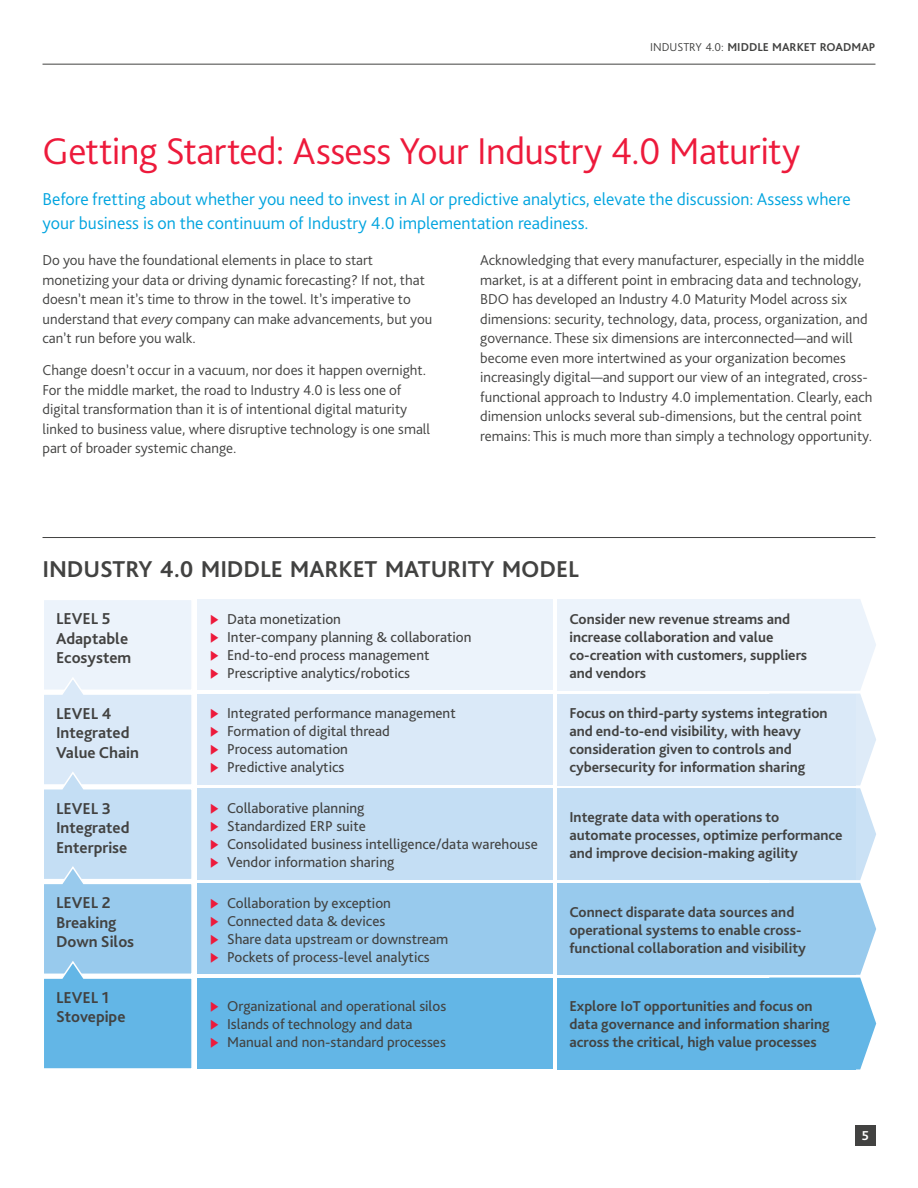
<style>
.page{position:relative;width:918px;height:1188px;background:#fff}
.page>*{position:absolute;margin:0;border:0;box-sizing:border-box;transform-origin:0 0}
.t1{font:300 39px "Bliss Pro";letter-spacing:-.015em;color:#ed1a3b}
.t2{font:700 24px "Bliss Pro";letter-spacing:-.005em;color:#424241}
.t3{font:300 18px/24px "Bliss Pro";color:#00a4df}
.t4{font:700 16.5px/19.5px "Bliss Pro";color:#424241}
.t5{font:300 15px/19.5px "Bliss Pro";color:#424241}
.t6{font:700 15px/18px "Bliss Pro";color:#424241}
.t7{font:15px "Bliss Pro";color:#424241}
.t8{font:700 13.5px "Bliss Pro";color:#fff}
.t9{font:700 12px "Bliss Pro";color:#424241}
.s1{font-weight:300}
.s2{font-style:italic}
.s3{color:#ed1a3b}
</style>
<div class="page">
<svg style="left:769px;top:599px;width:107px;height:470px"></svg>
<div style="left:43px;top:599px;width:150px;height:92px;background:#ecf3fb;border:2px solid #fff"></div>
<div style="left:197px;top:599px;width:355px;height:91px;background:#ecf3fb"></div>
<div style="left:557px;top:599px;width:298px;height:92px;background:#ecf3fb"></div>
<div style="left:197px;top:694px;width:355px;height:91px;background:#dae9f8"></div>
<div style="left:557px;top:694px;width:298px;height:91px;background:#dae9f8"></div>
<div style="left:197px;top:788px;width:355px;height:92px;background:#c4def4"></div>
<div style="left:557px;top:788px;width:298px;height:92px;background:#c4def4"></div>
<div style="left:197px;top:883px;width:355px;height:91px;background:#98caed"></div>
<div style="left:557px;top:883px;width:298px;height:92px;background:#98caed"></div>
<svg style="left:43px;top:675px;width:150px;height:394px;background:#afd6f1"></svg>
<div style="left:197px;top:978px;width:355px;height:91px;background:#63b6e6"></div>
<div style="left:557px;top:978px;width:298px;height:91px;background:#63b6e6"></div>
<hr style="left:43px;top:537px;width:832px;height:1px;background:#424241">
<div style="left:855px;top:1125px;width:20px;height:20px;background:#424241"></div>
<hr style="left:43px;top:64px;width:832px;height:1px;background:#424241">
<p class="t9" style="left:650px;top:40px;width:227px"><span class="s1">INDUSTRY 4.0:</span> MIDDLE MARKET ROADMAP</p>
<h1 class="t1" style="left:43px;top:127px;width:759px">Getting Started: Assess Your Industry 4.0 Maturity</h1>
<p class="t3" style="left:43px;top:186px;width:810px">Before fretting about whether you need to invest in AI or predictive analytics, elevate the discussion: Assess where your business is on the continuum of Industry 4.0 implementation readiness.</p>
<p class="t5" style="left:43px;top:250px;width:391px">Do you have the foundational elements in place to start monetizing your data or driving dynamic forecasting? If not, that doesn’t mean it’s time to throw in the towel. It’s imperative to understand that <span class="s2">every</span> company can make advancements, but you can’t run before you walk.</p>
<p class="t5" style="left:43px;top:360px;width:389px">Change doesn’t occur in a vacuum, nor does it happen overnight.<br>For the middle market, the road to Industry 4.0 is less one of digital transformation than it is of intentional digital maturity linked to business value, where disruptive technology is one small part of broader systemic change.</p>
<p class="t5" style="left:480px;top:250px;width:394px">Acknowledging that every manufacturer, especially in the middle market, is at a different point in embracing data and technology, BDO has developed an Industry 4.0 Maturity Model across six dimensions: security, technology, data, process, organization, and governance. These six dimensions are interconnected—and will become even more intertwined as your organization becomes increasingly digital—and support our view of an integrated, cross&shy;functional approach to Industry 4.0 implementation. Clearly, each dimension unlocks several sub-dimensions, but the central point remains: This is much more than simply a technology opportunity.</p>
<h2 class="t2" style="left:43px;top:555px;width:538px">INDUSTRY 4.0 MIDDLE MARKET MATURITY MODEL</h2>
<p class="t4" style="left:56px;top:609px;width:77px">LEVEL 5<br>Adaptable<br>Ecosystem</p>
<p class="t7" style="left:210px;top:609px;width:132px"><span class="s3">◆</span> Data monetization</p>
<p class="t6" style="left:569px;top:609px;width:239px">Consider new revenue streams and increase collaboration and value co‑creation with customers, suppliers and vendors</p>
<p class="t7" style="left:210px;top:627px;width:263px"><span class="s3">◆</span> Inter-company planning &amp; collaboration</p>
<p class="t7" style="left:210px;top:645px;width:221px"><span class="s3">◆</span> End-to-end process management</p>
<p class="t7" style="left:210px;top:663px;width:202px"><span class="s3">◆</span> Prescriptive analytics/robotics</p>
<p class="t4" style="left:56px;top:703px;width:85px">LEVEL 4<br>Integrated<br>Value Chain</p>
<p class="t7" style="left:210px;top:704px;width:247px"><span class="s3">◆</span> Integrated performance management</p>
<p class="t7" style="left:210px;top:722px;width:181px"><span class="s3">◆</span> Formation of digital thread</p>
<p class="t7" style="left:210px;top:740px;width:139px"><span class="s3">◆</span> Process automation</p>
<p class="t7" style="left:210px;top:758px;width:136px"><span class="s3">◆</span> Predictive analytics</p>
<p class="t4" style="left:56px;top:798px;width:75px">LEVEL 3<br>Integrated<br>Enterprise</p>
<p class="t7" style="left:210px;top:799px;width:156px"><span class="s3">◆</span> Collaborative planning</p>
<p class="t7" style="left:210px;top:817px;width:157px"><span class="s3">◆</span> Standardized ERP suite</p>
<p class="t7" style="left:210px;top:835px;width:329px"><span class="s3">◆</span> Consolidated business intelligence/data warehouse</p>
<p class="t7" style="left:210px;top:853px;width:186px"><span class="s3">◆</span> Vendor information sharing</p>
<p class="t4" style="left:56px;top:893px;width:80px">LEVEL 2<br>Breaking<br>Down Silos</p>
<p class="t7" style="left:210px;top:893px;width:182px"><span class="s3">◆</span> Collaboration by exception</p>
<p class="t7" style="left:210px;top:911px;width:177px"><span class="s3">◆</span> Connected data &amp; devices</p>
<p class="t7" style="left:210px;top:929px;width:240px"><span class="s3">◆</span> Share data upstream or downstream</p>
<p class="t7" style="left:210px;top:947px;width:221px"><span class="s3">◆</span> Pockets of process-level analytics</p>
<p class="t4" style="left:56px;top:987px;width:71px">LEVEL 1<br>Stovepipe</p>
<p class="t7" style="left:210px;top:997px;width:238px"><span class="s3">◆</span> Organizational and operational silos</p>
<p class="t7" style="left:210px;top:1015px;width:204px"><span class="s3">◆</span> Islands of technology and data</p>
<p class="t7" style="left:210px;top:1033px;width:237px"><span class="s3">◆</span> Manual and non-standard processes</p>
<p class="t6" style="left:569px;top:704px;width:260px">Focus on third-party systems integration and end-to-end visibility, with heavy consideration given to controls and cybersecurity for information sharing</p>
<p class="t6" style="left:569px;top:808px;width:275px">Integrate data with operations to automate processes, optimize performance and improve decision-making agility</p>
<p class="t6" style="left:569px;top:902px;width:238px">Connect disparate data sources and operational systems to enable cross&shy;functional collaboration and visibility</p>
<p class="t6" style="left:569px;top:997px;width:262px">Explore IoT opportunities and focus on data governance and information sharing across the critical, high value processes</p>
<p class="t8" style="left:862px;top:1128px;width:9px">5</p>
</div>
